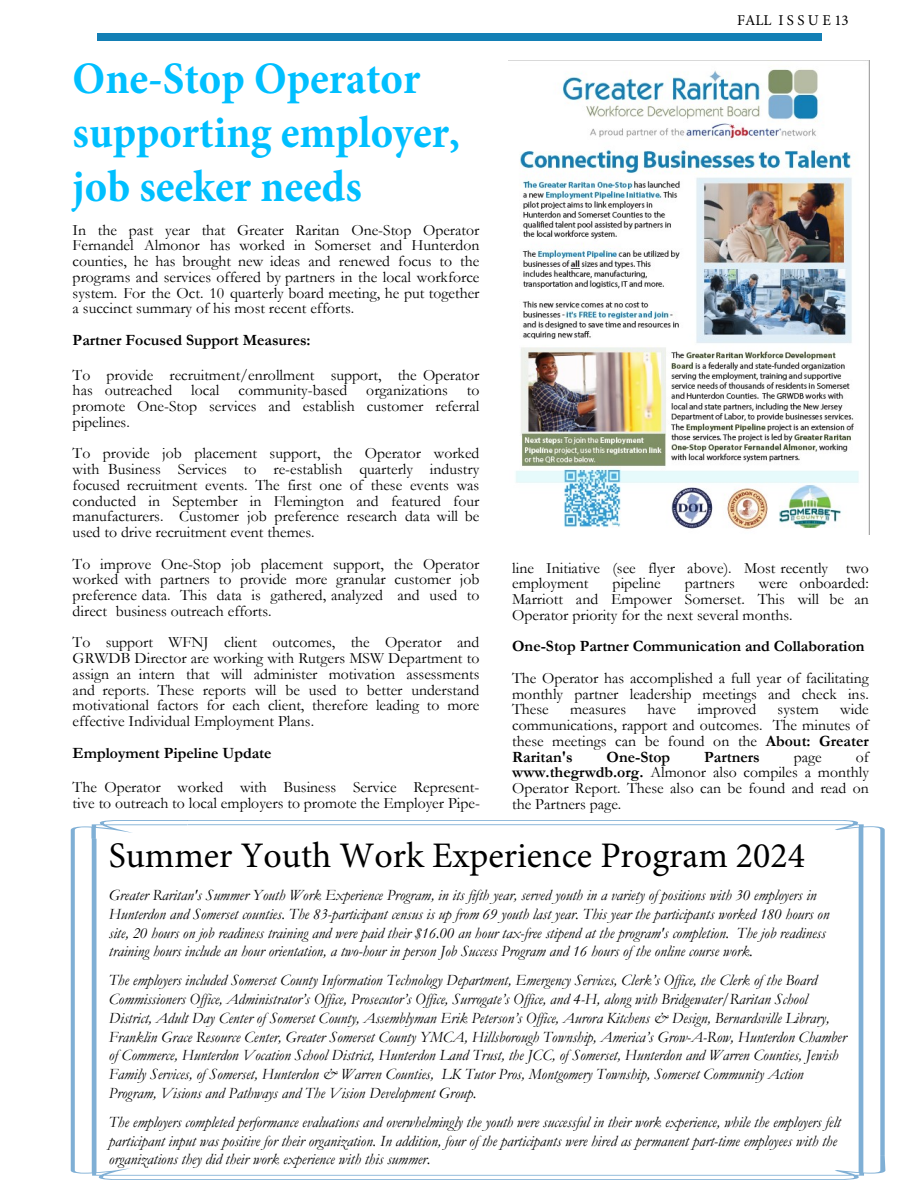
<style>
.page{position:relative;width:918px;height:1188px;background:#fff}
.page>*{position:absolute;margin:0;border:0;box-sizing:border-box;transform-origin:0 0}
.t1{font:700 45px/54px "Minion Pro";color:#00bfff;scale:.95 1}
.t2{font:36px "Minion Pro";color:#000}
.t3{font:15.75px/15.8px "Garamond";color:#000;text-align:justify}
.t4{font:italic 15.75px/18.8px "Garamond";color:#000}
.t5{font:700 15.75px "Garamond";color:#000}
.t6{font:15px "Minion Pro";color:#000}
.s1{font-weight:700}
</style>
<div class="page">
<div style="left:97px;top:33px;width:725px;height:8px;background:#137fb5"></div>
<svg style="left:71px;top:820px;width:814px;height:360px"></svg>
<img style="left:516px;top:61px;width:354px;height:473px">
<p class="t6" style="left:737px;top:10px;width:113px">FALL I S S U E 13</p>
<h1 class="t1" style="left:73px;top:51px;width:409px">One-Stop Operator supporting employer, job seeker needs</h1>
<p class="t3" style="left:73px;top:221px;width:408px">In the past year that Greater Raritan One-Stop Operator Fernandel Almonor has worked in Somerset and Hunterdon counties, he has brought new ideas and renewed focus to the programs and services offered by partners in the local workforce system. For the Oct. 10 quarterly board meeting, he put together a succinct summary of his most recent efforts.</p>
<p class="t5" style="left:73px;top:329px;width:240px">Partner Focused Support Measures:</p>
<p class="t3" style="left:73px;top:366px;width:408px">To provide recruitment/enrollment support, the Operator has outreached local community-based organizations to promote One-Stop services and establish customer referral pipelines.</p>
<p class="t3" style="left:73px;top:445px;width:408px">To provide job placement support, the Operator worked with Business Services to re-establish quarterly industry focused recruitment events. The first one of these events was conducted in September in Flemington and featured four manufacturers. Customer job preference research data will be used to drive recruitment event themes.</p>
<p class="t3" style="left:73px;top:555px;width:408px">To improve One-Stop job placement support, the Operator worked with partners to provide more granular customer job preference data. This data is gathered, analyzed and used to direct business outreach efforts.</p>
<p class="t3" style="left:73px;top:634px;width:408px">To support WFNJ client outcomes, the Operator and GRWDB Director are working with Rutgers MSW Department to assign an intern that will administer motivation assessments and reports. These reports will be used to better understand motivational factors for each client, therefore leading to more effective Individual Employment Plans.</p>
<p class="t5" style="left:73px;top:742px;width:200px">Employment Pipeline Update</p>
<p class="t3" style="left:73px;top:779px;width:409px">The Operator worked with Business Service Represent&shy;tive to outreach to local employers to promote the Employer Pipe-</p>
<p class="t3" style="left:512px;top:559px;width:358px">line Initiative (see flyer above). Most recently two employment</p>
<p class="t3" style="left:512px;top:575px;width:358px;text-indent:247px">were onboarded:<br>Marriott and Empower Somerset. This will be an Operator priority for the next several months.</p>
<p class="t5" style="left:512px;top:636px;width:354px">One-Stop Partner Communication and Collaboration</p>
<p class="t3" style="left:512px;top:670px;width:358px">The Operator has accomplished a full year of facilitating monthly partner leadership meetings and check ins.<br>These</p>
<p class="t3" style="left:613px;top:575px;width:50px">pipeline</p>
<p class="t3" style="left:685px;top:575px;width:51px">partners</p>
<p class="t3" style="left:512px;top:701px;width:358px;text-indent:328px">wide communications, rapport and outcomes. The minutes of these meetings can be found on the <span class="s1">About: Greater Raritan's</span></p>
<p class="t3" style="left:570px;top:701px;width:58px">measures</p>
<p class="t3" style="left:648px;top:701px;width:30px">have</p>
<p class="t3" style="left:697px;top:701px;width:60px">improved</p>
<p class="t3" style="left:778px;top:701px;width:43px">system</p>
<p class="t3" style="left:512px;top:748px;width:358px;text-indent:344px">of <span class="s1">www.thegrwdb.org.</span> Almonor also compiles a monthly Operator Report. These also can be found and read on the Partners page.</p>
<h2 class="t2" style="left:109px;top:831px;width:698px">Summer Youth Work Experience Program 2024</h2>
<p class="t4" style="left:109px;top:885px;width:722px">Greater Raritan's Summer Youth Work Experience Program, in its fifth year, served youth in a variety of positions with 30 employers in Hunterdon and Somerset counties. The 83-participant census is up from 69 youth last year. This year the participants worked 180 hours on site, 20 hours on job readiness training and were paid their $16.00 an hour tax-free stipend at the program's completion. The job readiness training hours include an hour orientation, a two-hour in person Job Success Program and 16 hours of the online course work.</p>
<p class="t4" style="left:109px;top:971px;width:739px">The employers included Somerset County Information Technology Department, Emergency Services, Clerk’s Office, the Clerk of the Board Commissioners Office, Administrator’s Office, Prosecutor’s Office, Surrogate’s Office, and 4-H, along with Bridgewater/Raritan School District, Adult Day Center of Somerset County, Assemblyman Erik Peterson’s Office, Aurora Kitchens &amp; Design, Bernardsville Library, Franklin Grace Resource Center, Greater Somerset County YMCA, Hillsborough Township, America’s Grow-A-Row, Hunterdon Chamber of Commerce, Hunterdon Vocation School District, Hunterdon Land Trust, the JCC, of Somerset, Hunterdon and Warren Counties, Jewish Family Services, of Somerset, Hunterdon &amp; Warren Counties, LK Tutor Pros, Montgomery Township, Somerset Community Action Program, Visions and Pathways and The Vision Development Group.</p>
<p class="t4" style="left:109px;top:1112px;width:733px">The employers completed performance evaluations and overwhelmingly the youth were successful in their work experience, while the employers felt participant input was positive for their organization. In addition, four of the participants were hired as permanent part-time employees with the organizations they did their work experience with this summer.</p>
<p class="t5" style="left:607px;top:746px;width:65px">One-Stop</p>
<p class="t5" style="left:704px;top:746px;width:57px">Partners</p>
<p class="t3" style="left:794px;top:748px;width:30px">page</p>
</div>
